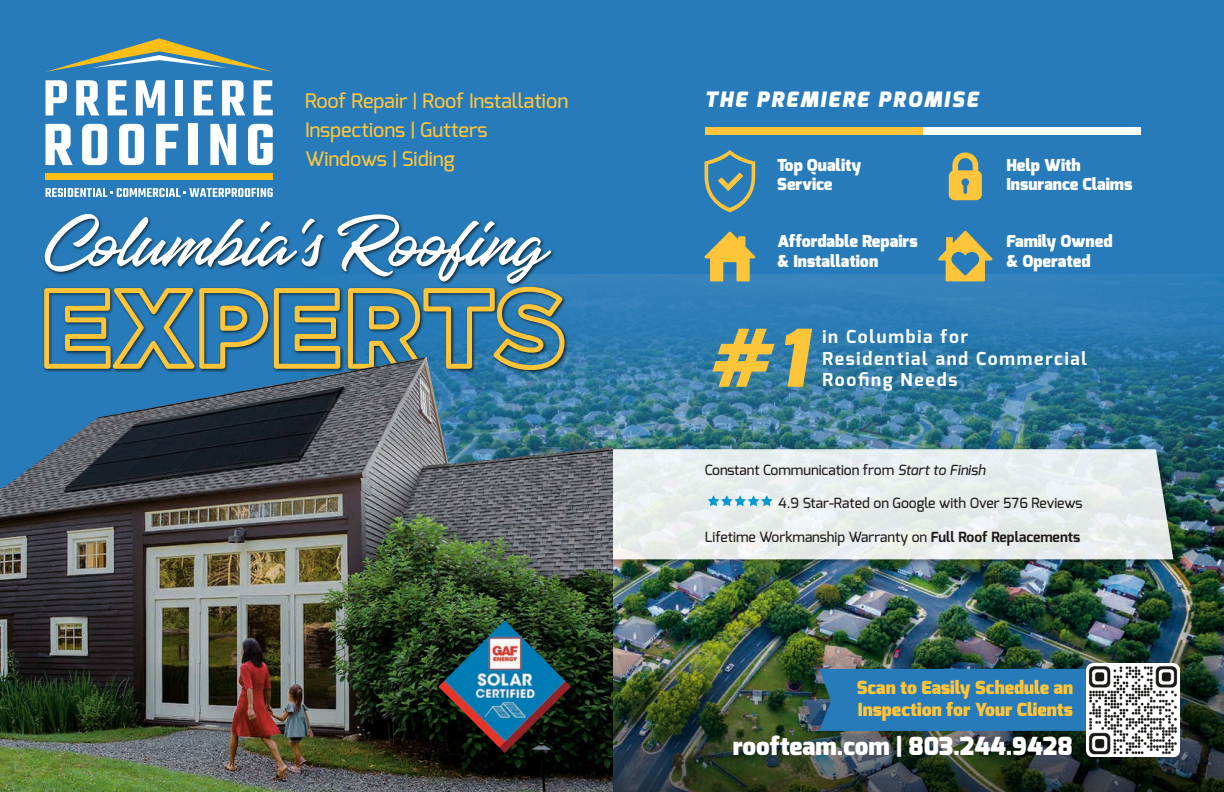
<style>
.page{position:relative;width:1224px;height:792px;background:#277bba}
.page>*{position:absolute;margin:0;border:0;box-sizing:border-box;transform-origin:0 0}
.t1{font:italic 900 79.3px "Exo";color:#fec53a}
.t2{font:70.8px "Hangbird";color:#fff}
.t3{font:900 24.8px "Exo";color:#fff}
.t4{font:italic 900 21.2px "Exo";letter-spacing:.1em;color:#fff}
.t5{font:500 20px/29px "Exo";color:#fec53a}
.t6{font:900 18px/21.6px "Exo";color:#fec53a}
.t7{font:700 17.8px/21.3px "Exo";letter-spacing:.1em;color:#fff}
.t8{font:900 16.5px/19.8px "Exo";color:#fff}
.t9{font:500 14px "Exo";color:#1f1b1b}
.s1{font-style:italic}
.s2{font-weight:700}
</style>
<div class="page">
<img style="left:576px;top:275px;width:648px;height:342px">
<img style="left:612px;top:443px;width:573px;height:128px">
<svg style="left:612px;top:449px;width:561px;height:110px;background:#e5eaea"></svg>
<img style="left:612px;top:617px;width:612px;height:175px">
<svg style="left:819px;top:669px;width:268px;height:62px"></svg>
<svg style="left:704px;top:232px;width:52px;height:49px"></svg>
<svg style="left:705px;top:150px;width:50px;height:62px"></svg>
<svg style="left:949px;top:152px;width:33px;height:48px"></svg>
<svg style="left:938px;top:231px;width:55px;height:50px"></svg>
<div style="left:705px;top:127px;width:218px;height:7px;background:#fec53a"></div>
<div style="left:923px;top:127px;width:218px;height:7px;background:#fff"></div>
<img style="left:1087px;top:664px;width:92px;height:92px">
<svg style="left:708px;top:495px;width:65px;height:11px"></svg>
<img style="left:44px;top:213px;width:510px;height:56px">
<img style="left:48px;top:269px;width:528px;height:88px">
<svg style="left:43px;top:284px;width:524px;height:73px"></svg>
<svg style="left:46px;top:80px;width:21px;height:35px"></svg>
<svg style="left:76px;top:80px;width:23px;height:35px"></svg>
<svg style="left:108px;top:80px;width:19px;height:35px"></svg>
<svg style="left:136px;top:80px;width:29px;height:35px"></svg>
<div style="left:175px;top:80px;width:8px;height:35px;background:#fff"></div>
<svg style="left:194px;top:80px;width:19px;height:35px"></svg>
<svg style="left:222px;top:80px;width:23px;height:35px"></svg>
<svg style="left:254px;top:80px;width:19px;height:35px"></svg>
<svg style="left:46px;top:124px;width:27px;height:41px"></svg>
<svg style="left:82px;top:124px;width:25px;height:41px"></svg>
<svg style="left:119px;top:124px;width:25px;height:41px"></svg>
<svg style="left:156px;top:124px;width:22px;height:41px"></svg>
<div style="left:189px;top:124px;width:9px;height:41px;background:#fff"></div>
<svg style="left:210px;top:124px;width:26px;height:41px"></svg>
<svg style="left:248px;top:124px;width:25px;height:41px"></svg>
<svg style="left:46px;top:38px;width:227px;height:34px"></svg>
<div style="left:46px;top:173px;width:227px;height:7px;background:#fdbf16"></div>
<svg style="left:46px;top:188px;width:227px;height:9px"></svg>
<img style="left:0;top:357px;width:612px;height:435px">
<img style="left:438px;top:620px;width:133px;height:133px">
<h3 class="t5" style="left:305px;top:86px;width:265px">Roof Repair | Roof Installation<br>Inspections | Gutters<br>Windows | Siding</h3>
<h2 class="t2" style="left:39px;top:185px;width:503px">Columbia's Roofing</h2>
<h3 class="t4" style="left:705px;top:86px;width:275px">THE PREMIERE PROMISE</h3>
<p class="t8" style="left:777px;top:155px;width:86px">Top Quality<br>Service</p>
<p class="t8" style="left:778px;top:232px;width:142px">Affordable Repairs &amp; Installation</p>
<p class="t8" style="left:1006px;top:155px;width:128px">Help With<br>Insurance Claims</p>
<p class="t8" style="left:1006px;top:232px;width:108px">Family Owned &amp; Operated</p>
<h1 class="t1" style="left:709px;top:308px;width:99px">#1</h1>
<p class="t7" style="left:823px;top:326px;width:266px">in Columbia for<br>Residential and Commercial</p>
<p class="t7" style="left:823px;top:369px;width:136px">Roofing Needs</p>
<p class="t9" style="left:705px;top:461px;width:282px">Constant Communication from <span class="s1">Start to Finish</span></p>
<p class="t9" style="left:778px;top:494px;width:306px">4.9 Star-Rated on Google with Over 576 Reviews</p>
<p class="t9" style="left:705px;top:528px;width:377px">Lifetime Workmanship Warranty on <span class="s2">Full Roof Replacements</span></p>
<p class="t6" style="left:857px;top:677px;width:218px">Scan to Easily Schedule an<br>Inspection for Your Clients</p>
<h3 class="t3" style="left:733px;top:730px;width:341px">roofteam.com | 803.244.9428</h3>
</div>
